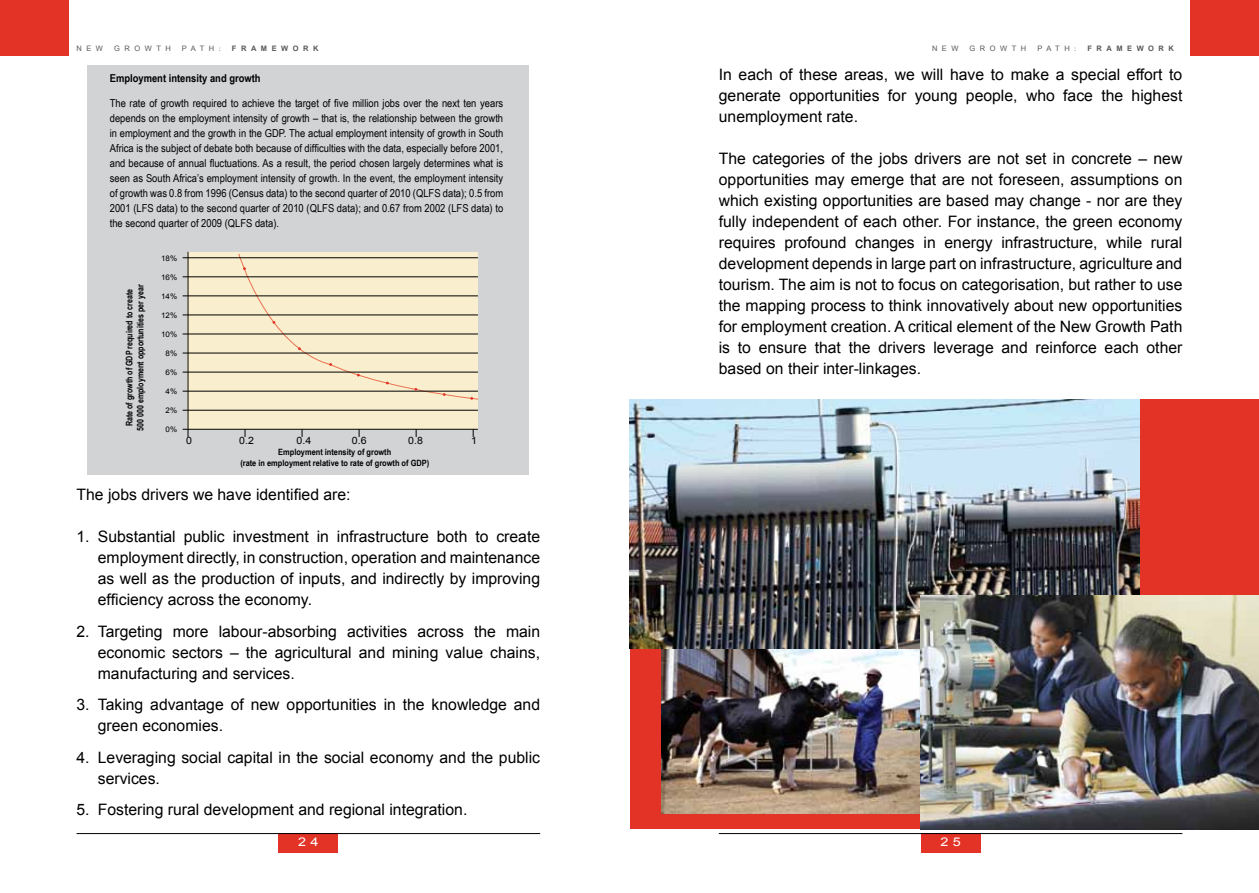
<style>
.page{position:relative;width:1259px;height:893px;background:#fff}
.page>*{position:absolute;margin:0;border:0;box-sizing:border-box;transform-origin:0 0}
.t1{font:15.75px/21px "Arial";color:#000;text-align:justify}
.t2{font:12px "Arial";color:#fff;scale:1.2 1}
.t3{font:10.95px/15px "Arial Narrow";color:#000;text-align:justify;scale:1.05 1}
.t4{font:700 10.95px "Arial Narrow";color:#000;scale:1.05 1}
.t5{font:10.05px "Arial";color:#000;scale:1.05 1}
.t6{font:700 9px/10.8px "Arial Narrow";color:#000;text-align:center;scale:.96 1}
.t7{font:700 8.7px/10.4px "Arial Narrow";color:#000;text-align:center;scale:1.05 1}
.t8{font:7.65px "Arial";color:#000;scale:1.05 1}
.t9{font:7.5px "Arial";letter-spacing:.6em;color:#58595b}
.t10{font:700 7.5px "Arial";letter-spacing:.6em;color:#58595b}
.s1{font-family:"Times"}
</style>
<div class="page">
<div style="left:279px;top:833px;width:59px;height:20px;background:#e33226"></div>
<div style="left:0;top:0;width:68px;height:55px;background:#e33226"></div>
<hr style="left:77px;top:833px;width:463px;height:1px;background:#000">
<div style="left:921px;top:833px;width:59px;height:20px;background:#e33226"></div>
<div style="left:1191px;top:0;width:68px;height:55px;background:#e33226"></div>
<hr style="left:719px;top:833px;width:463px;height:1px;background:#000">
<div style="left:630px;top:400px;width:629px;height:429px;background:#e33226"></div>
<div style="left:87px;top:66px;width:442px;height:409px;background:#d1d3d4"></div>
<div style="left:187px;top:252px;width:291px;height:177px;background:#f9eece"></div>
<hr style="left:187px;top:252px;width:1px;height:185px;background:#000">
<hr style="left:183px;top:429px;width:295px;height:1px;background:#000">
<hr style="left:183px;top:410px;width:295px;height:1px;background:#000">
<hr style="left:183px;top:391px;width:295px;height:1px;background:#000">
<hr style="left:183px;top:372px;width:295px;height:1px;background:#000">
<hr style="left:183px;top:353px;width:295px;height:1px;background:#000">
<hr style="left:183px;top:334px;width:295px;height:1px;background:#000">
<hr style="left:183px;top:315px;width:295px;height:1px;background:#000">
<hr style="left:183px;top:296px;width:295px;height:1px;background:#000">
<hr style="left:183px;top:277px;width:295px;height:1px;background:#000">
<hr style="left:183px;top:257px;width:295px;height:1px;background:#000">
<svg style="left:238px;top:254px;width:240px;height:146px"></svg>
<img style="left:661px;top:649px;width:259px;height:164px">
<img style="left:629px;top:400px;width:510px;height:249px">
<img style="left:920px;top:595px;width:339px;height:234px">
<p class="t9" style="left:77px;top:44px;width:28px">new</p>
<p class="t9" style="left:114px;top:44px;width:58px">growth</p>
<p class="t9" style="left:182px;top:44px;width:40px">path<span class="s1">:</span></p>
<p class="t10" style="left:232px;top:44px;width:88px">FRAMEWORK</p>
<p class="t4" style="left:110px;top:70px;width:145px">Employment intensity and growth</p>
<p class="t3" style="left:110px;top:95px;width:376px">The rate of growth required to achieve the target of five million jobs over the next ten years depends on the employment intensity of growth – that is, the relationship between the growth in employment and the growth in the GDP. The actual employment intensity of growth in South Africa is the subject of debate both because of difficulties with the data, especially before 2001, and because of annual fluctuations. As a result, the period chosen largely determines what is seen as South Africa’s employment intensity of growth. In the event, the employment intensity of growth was 0.8 from 1996 (Census data) to the second quarter of 2010 (QLFS data); 0.5 from 2001 (LFS data) to the second quarter of 2010 (QLFS data); and 0.67 from 2002 (LFS data) to the second quarter of 2009 (QLFS data).</p>
<p class="t6" style="left:123px;top:431px;width:154px;rotate:-90deg">Rate of growth of GDP required to create<br>500 000 employment opportunities per year</p>
<p class="t8" style="left:161px;top:253px;width:17px">18%</p>
<p class="t8" style="left:161px;top:272px;width:17px">16%</p>
<p class="t8" style="left:161px;top:291px;width:17px">14%</p>
<p class="t8" style="left:161px;top:310px;width:17px">12%</p>
<p class="t8" style="left:161px;top:329px;width:17px">10%</p>
<p class="t8" style="left:166px;top:348px;width:13px">8%</p>
<p class="t8" style="left:166px;top:368px;width:13px">6%</p>
<p class="t8" style="left:166px;top:387px;width:13px">4%</p>
<p class="t8" style="left:166px;top:406px;width:13px">2%</p>
<p class="t8" style="left:166px;top:425px;width:13px">0%</p>
<p class="t5" style="left:186px;top:434px;width:7px">0</p>
<p class="t5" style="left:239px;top:434px;width:15px">0.2</p>
<p class="t5" style="left:297px;top:434px;width:15px">0.4</p>
<p class="t5" style="left:352px;top:434px;width:15px">0.6</p>
<p class="t5" style="left:408px;top:434px;width:15px">0.8</p>
<p class="t5" style="left:471px;top:434px;width:7px">1</p>
<p class="t7" style="left:240px;top:447px;width:181px">Employment intensity of growth<br>(rate in employment relative to rate of growth of GDP)</p>
<p class="t1" style="left:77px;top:484px;width:275px">the jobs drivers we have identified are:</p>
<p class="t1" style="left:98px;top:526px;width:444px;text-indent:-21px">1. Substantial public investment in infrastructure both to create employment directly, in construction, operation and maintenance as well as the production of inputs, and indirectly by improving efficiency across the economy.</p>
<p class="t1" style="left:98px;top:621px;width:444px;text-indent:-21px">2. targeting more labour-absorbing activities across the main economic sectors – the agricultural and mining value chains, manufacturing and services.</p>
<p class="t1" style="left:98px;top:694px;width:444px;text-indent:-21px">3. taking advantage of new opportunities in the knowledge and green economies.</p>
<p class="t1" style="left:98px;top:747px;width:444px;text-indent:-21px">4. Leveraging social capital in the social economy and the public services.</p>
<p class="t1" style="left:77px;top:799px;width:392px">5. Fostering rural development and regional integration.</p>
<p class="t2" style="left:298px;top:834px;width:18px">2 4</p>
<p class="t9" style="left:932px;top:44px;width:28px">new</p>
<p class="t9" style="left:969px;top:44px;width:58px">growth</p>
<p class="t9" style="left:1037px;top:44px;width:40px">path<span class="s1">:</span></p>
<p class="t10" style="left:1087px;top:44px;width:88px">FRAMEWORK</p>
<p class="t1" style="left:719px;top:64px;width:465px">In each of these areas, we will have to make a special effort to generate opportunities for young people, who face the highest unemployment rate.</p>
<p class="t1" style="left:719px;top:148px;width:465px">the categories of the jobs drivers are not set in concrete – new opportunities may emerge that are not foreseen, assumptions on which existing opportunities are based may change - nor are they fully independent of each other. For instance, the green economy requires profound changes in energy infrastructure, while rural development depends in large part on infrastructure, agriculture and tourism. the aim is not to focus on categorisation, but rather to use the mapping process to think innovatively about new opportunities for employment creation. a critical element of the new growth path is to ensure that the drivers leverage and reinforce each other based on their inter-linkages.</p>
<p class="t2" style="left:940px;top:834px;width:18px">2 5</p>
</div>
